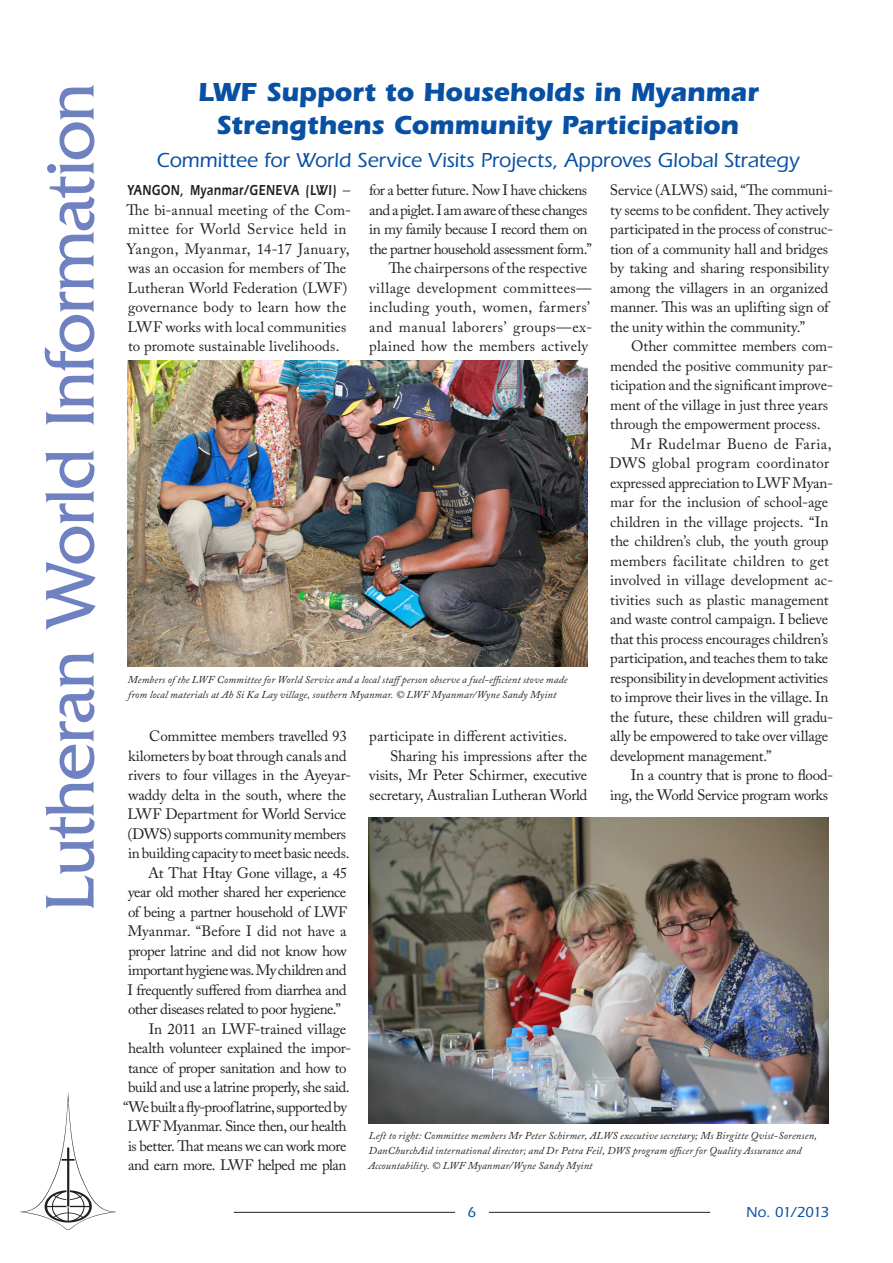
<style>
.page{position:relative;width:893px;height:1263px;background:#fff}
.page>*{position:absolute;margin:0;border:0;box-sizing:border-box;transform-origin:0 0}
.t1{font:72px "Friz Quadrata";letter-spacing:-.02em;color:#6f81c0}
.Heading_1_alt{font:700 27px/33px "Itc Eras";letter-spacing:-.005em;color:#0850a3;text-align:center}
.Heading_2_alt{font:500 21px "Itc Eras";letter-spacing:-.005em;color:#0850a3}
.Normal_first_byline{font:15px/19.5px "Adobe Caslon Pro";letter-spacing:-.01em;color:#231f20}
.Normal_first_byline-2{font:15px/19.5px "Adobe Caslon Pro";letter-spacing:.01em;color:#231f20}
.Normal_first_byline-3{font:15px/19.5px "Adobe Caslon Pro";letter-spacing:-.035em;color:#231f20}
.Normal_first_byline-4{font:15px/19.5px "Adobe Caslon Pro";letter-spacing:.02em;color:#231f20}
.Normal_first_byline-5{font:15px "Adobe Caslon Pro";letter-spacing:-.04em;color:#231f20}
.Normal_first_byline-6{font:15px "Adobe Caslon Pro";letter-spacing:-.03em;color:#231f20}
.t2{font:500 15px "Itc Eras";letter-spacing:-.07em;color:#0850a3}
.Captions{font:italic 10.5px/15px "Adobe Caslon Pro";letter-spacing:.015em;color:#231f20}
.s1{font-family:"Itc Eras";font-weight:600}
</style>
<div class="page">
<hr style="left:489px;top:1212px;width:221px;height:1px;background:#231f20">
<hr style="left:234px;top:1212px;width:221px;height:1px;background:#231f20">
<img style="left:20px;top:1092px;width:97px;height:138px">
<img style="left:128px;top:360px;width:459px;height:306px">
<img style="left:369px;top:817px;width:459px;height:306px">
<h1 class="t1" style="left:30px;top:912px;width:830px;rotate:-90deg">Lutheran World Information</h1>
<p class="Heading_1_alt" style="left:198px;top:76px;width:562px">LWF Support to Households in Myanmar<br>Strengthens Community Participation</p>
<p class="Heading_2_alt" style="left:157px;top:148px;width:644px">Committee for World Service Visits Projects, Approves Global Strategy</p>
<p class="Normal_first_byline-2" style="left:126px;top:180px;width:226px"><span class="s1">YANGON, Myanmar/GENEVA (LWI)</span> – The bi-annual meeting of the Com&shy;mittee for World Service held in Yangon, Myanmar, 14-17 January, was an occasion for members of The Lutheran World Federation (LWF) governance body to learn how the LWF works with local communities to promote sustainable livelihoods.</p>
<p class="Normal_first_byline" style="left:610px;top:180px;width:225px">Service (ALWS) said, “The communi&shy;ty seems to be confident. They actively participated in the process of construc&shy;tion of a community hall and bridges by taking and sharing responsibility among the villagers in an organized manner. This was an uplifting sign of the unity within the community.”</p>
<p class="Normal_first_byline" style="left:610px;top:336px;width:224px;text-indent:21px">Other committee members com&shy;mended the positive community par&shy;ticipation and the significant improve&shy;ment of the village in just three years through the empowerment process.</p>
<p class="Normal_first_byline" style="left:610px;top:434px;width:225px;text-indent:21px">Mr Rudelmar Bueno de Faria, DWS global program coordinator expressed appreciation to LWF Myan&shy;mar for the inclusion of school-age children in the village projects. “In the children’s club, the youth group members facilitate children to get involved in village development ac&shy;tivities such as plastic management and waste control campaign. I believe that this process encourages children’s participation, and teaches them to take responsibility in development activities to improve their lives in the village. In the future, these children will gradu&shy;ally be empowered to take over village development management.”</p>
<p class="Normal_first_byline" style="left:610px;top:765px;width:224px;text-indent:21px">In a country that is prone to flood&shy;ing, the World Service program works</p>
<p class="Normal_first_byline-3" style="left:369px;top:180px;width:224px">for a better future. Now I have chickens and a piglet. I am aware of these changes in my family because I record them on the partner household assessment form.”</p>
<p class="Normal_first_byline-4" style="left:369px;top:258px;width:225px;text-indent:20px">The chairpersons of the respective village development committees— including youth, women, farmers’ and manual laborers’ groups—ex&shy;plained how the members actively</p>
<p class="Captions" style="left:128px;top:672px;width:441px">Members of the LWF Committee for World Service and a local staffperson observe a fuel-efficient stove made from local materials at Ah Si Ka Lay village, southern Myanmar. © LWF Myanmar/Wyne Sandy Myint</p>
<p class="Normal_first_byline" style="left:127px;top:726px;width:225px;text-indent:22px">Committee members travelled 93 kilometers by boat through canals and rivers to four villages in the Ayeyar&shy;waddy delta in the south, where the LWF Department for World Service (DWS) supports community members in building capacity to meet basic needs.</p>
<p class="Normal_first_byline" style="left:128px;top:863px;width:221px;text-align:justify;text-indent:20px">At That Htay Gone village, a 45 year old mother shared her experience of being a partner household of LWF Myanmar. “Before I did not have a proper latrine and did not know how important hygiene was. My children and I frequently suffered from diarrhea and other diseases related to poor hygiene.”</p>
<p class="Normal_first_byline" style="left:149px;top:1019px;width:199px">In 2011 an LWF-trained village</p>
<p class="Normal_first_byline" style="left:128px;top:1038px;width:224px">health volunteer explained the impor-</p>
<p class="Normal_first_byline-5" style="left:128px;top:1059px;width:220px">tance of proper sanitation and how to</p>
<p class="Normal_first_byline-3" style="left:128px;top:1077px;width:223px">build and use a latrine properly, she said.</p>
<p class="Normal_first_byline-5" style="left:123px;top:1098px;width:225px">“We built a fly-proof latrine, supported by</p>
<p class="Normal_first_byline-6" style="left:128px;top:1117px;width:221px">LWF Myanmar. Since then, our health</p>
<p class="Normal_first_byline-3" style="left:128px;top:1136px;width:220px">is better. That means we can work more</p>
<p class="Normal_first_byline-3" style="left:128px;top:1155px;width:220px">and earn more. LWF helped me plan</p>
<p class="Normal_first_byline" style="left:369px;top:726px;width:200px">participate in different activities.</p>
<p class="Normal_first_byline" style="left:369px;top:746px;width:220px;text-align:justify;text-indent:21px">Sharing his impressions after the visits, Mr Peter Schirmer, executive secretary, Australian Lutheran World</p>
<p class="Captions" style="left:368px;top:1128px;width:450px">Left to right: Committee members Mr Peter Schirmer, ALWS executive secretary; Ms Birgitte Qvist-Sorensen,<br>DanChurchAid international director; and Dr Petra Feil, DWS program officer for Quality Assurance and<br>Accountability. © LWF Myanmar/Wyne Sandy Myint</p>
<p class="t2" style="left:467px;top:1203px;width:10px">6</p>
<p class="t2" style="left:746px;top:1203px;width:84px">No. 01/2013</p>
</div>
